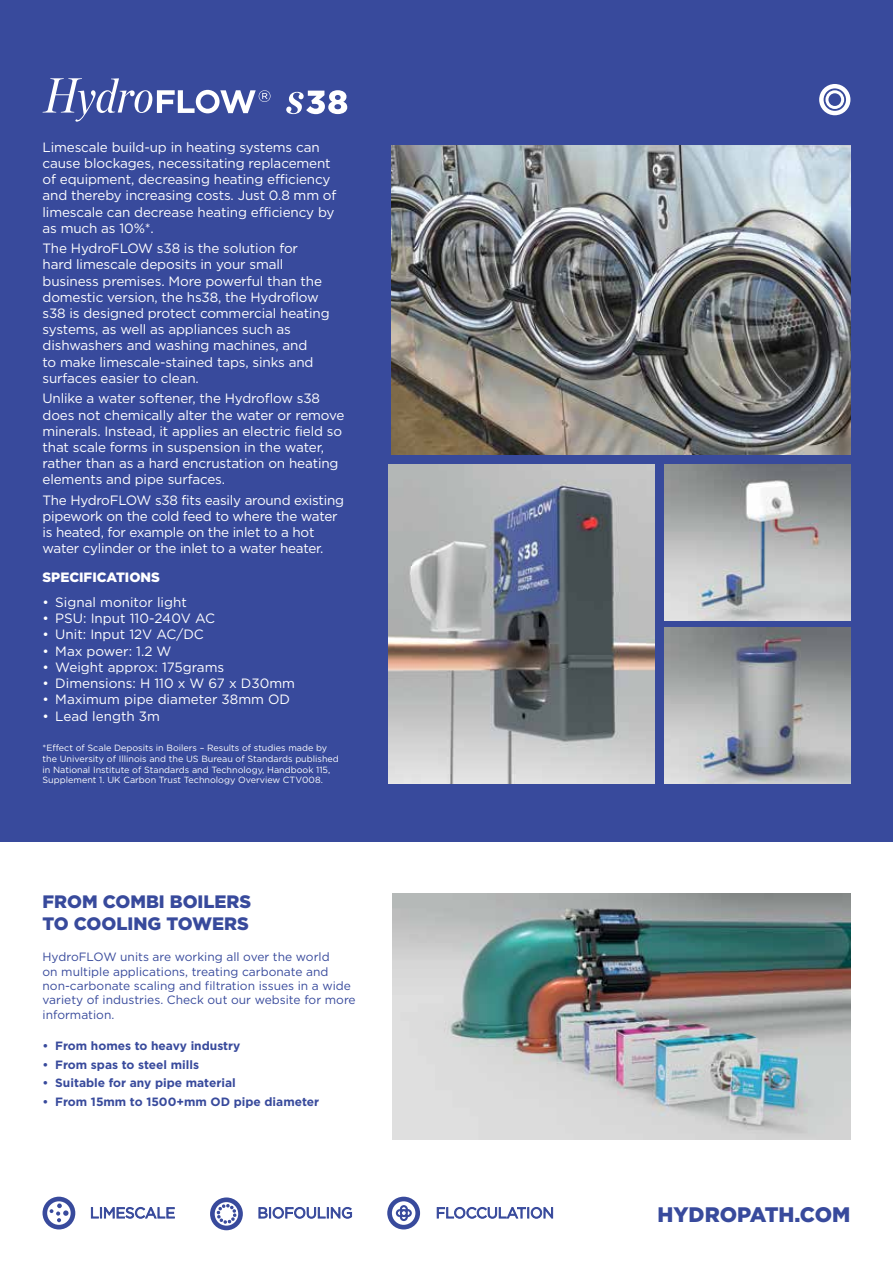
<style>
.page{position:relative;width:893px;height:1263px;background:#fff}
.page>*{position:absolute;margin:0;border:0;box-sizing:border-box;transform-origin:0 0}
.t1{font:900 21px "Gotham HTF";color:#384a9c}
.t2{font:900 18px/21.6px "Gotham HTF";color:#384a9c}
.t3{font:13.5px/16.2px "Gotham HTF";letter-spacing:-.01em;color:#fff}
.t4{font:900 13.5px "Gotham HTF";color:#fff}
.t5{font:12px/14.4px "Gotham HTF";color:#384a9c}
.t6{font:700 12px "Gotham HTF";color:#384a9c}
.t7{font:9px/10.8px "Gotham HTF";color:#fff}
</style>
<div class="page">
<div style="left:0;top:0;width:893px;height:842px;background:#384a9c"></div>
<img style="left:391px;top:145px;width:459px;height:310px">
<img style="left:664px;top:628px;width:186px;height:155px">
<img style="left:393px;top:893px;width:457px;height:247px">
<img style="left:389px;top:464px;width:265px;height:319px">
<img style="left:664px;top:464px;width:186px;height:156px">
<svg style="left:210px;top:1197px;width:33px;height:33px"></svg>
<svg style="left:259px;top:1207px;width:93px;height:11px"></svg>
<svg style="left:387px;top:1197px;width:33px;height:32px"></svg>
<svg style="left:437px;top:1207px;width:116px;height:11px"></svg>
<svg style="left:91px;top:1207px;width:84px;height:11px"></svg>
<svg style="left:43px;top:1197px;width:32px;height:32px"></svg>
<svg style="left:819px;top:84px;width:31px;height:31px"></svg>
<svg style="left:43px;top:78px;width:227px;height:44px"></svg>
<svg style="left:286px;top:90px;width:61px;height:24px"></svg>
<p class="t3" style="left:43px;top:139px;width:295px">Limescale build-up in heating systems can cause blockages, necessitating replacement of equipment, decreasing heating efficiency and thereby increasing costs. Just 0.8 mm of limescale can decrease heating efficiency by as much as 10%*.</p>
<p class="t3" style="left:43px;top:240px;width:289px">The HydroFLOW s38 is the solution for hard limescale deposits in your small business premises. More powerful than the domestic version, the hs38, the Hydroflow s38 is designed protect commercial heating systems, as well as appliances such as dishwashers and washing machines, and<br>to make limescale-stained taps, sinks and surfaces easier to clean.</p>
<p class="t3" style="left:43px;top:390px;width:303px">Unlike a water softener, the Hydroflow s38 does not chemically alter the water or remove minerals. Instead, it applies an electric field so that scale forms in suspension in the water, rather than as a hard encrustation on heating elements and pipe surfaces.</p>
<p class="t3" style="left:43px;top:492px;width:303px">The HydroFLOW s38 fits easily around existing pipework on the cold feed to where the water is heated, for example on the inlet to a hot water cylinder or the inlet to a water heater.</p>
<p class="t4" style="left:43px;top:570px;width:119px">SPECIFICATIONS</p>
<p class="t3" style="left:43px;top:594px;width:146px">• Signal monitor light</p>
<p class="t3" style="left:43px;top:610px;width:174px">• PSU: Input 110-240V AC</p>
<p class="t3" style="left:43px;top:626px;width:163px">• Unit: Input 12V AC/DC</p>
<p class="t3" style="left:43px;top:643px;width:130px">• Max power: 1.2 W</p>
<p class="t3" style="left:43px;top:659px;width:183px">• Weight approx: 175grams</p>
<p class="t3" style="left:43px;top:675px;width:254px">• Dimensions: H 110 x W 67 x D30mm</p>
<p class="t3" style="left:43px;top:691px;width:249px">• Maximum pipe diameter 38mm OD</p>
<p class="t3" style="left:43px;top:707px;width:119px">• Lead length 3m</p>
<p class="t7" style="left:43px;top:742px;width:298px">*Effect of Scale Deposits in Boilers – Results of studies made by the University of Illinois and the US Bureau of Standards published in National Institute of Standards and Technology, Handbook 115, Supplement 1. UK Carbon Trust Technology Overview CTV008.</p>
<h2 class="t2" style="left:43px;top:890px;width:210px">FROM COMBI BOILERS<br>TO COOLING TOWERS</h2>
<p class="t5" style="left:43px;top:949px;width:315px">HydroFLOW units are working all over the world<br>on multiple applications, treating carbonate and non-carbonate scaling and filtration issues in a wide variety of industries. Check out our website for more information.</p>
<p class="t6" style="left:43px;top:1039px;width:199px">• From homes to heavy industry</p>
<p class="t6" style="left:43px;top:1057px;width:158px">• From spas to steel mills</p>
<p class="t6" style="left:43px;top:1076px;width:195px">• Suitable for any pipe material</p>
<p class="t6" style="left:43px;top:1095px;width:278px">• From 15mm to 1500+mm OD pipe diameter</p>
<h1 class="t1" style="left:657px;top:1203px;width:195px">HYDROPATH.COM</h1>
</div>
